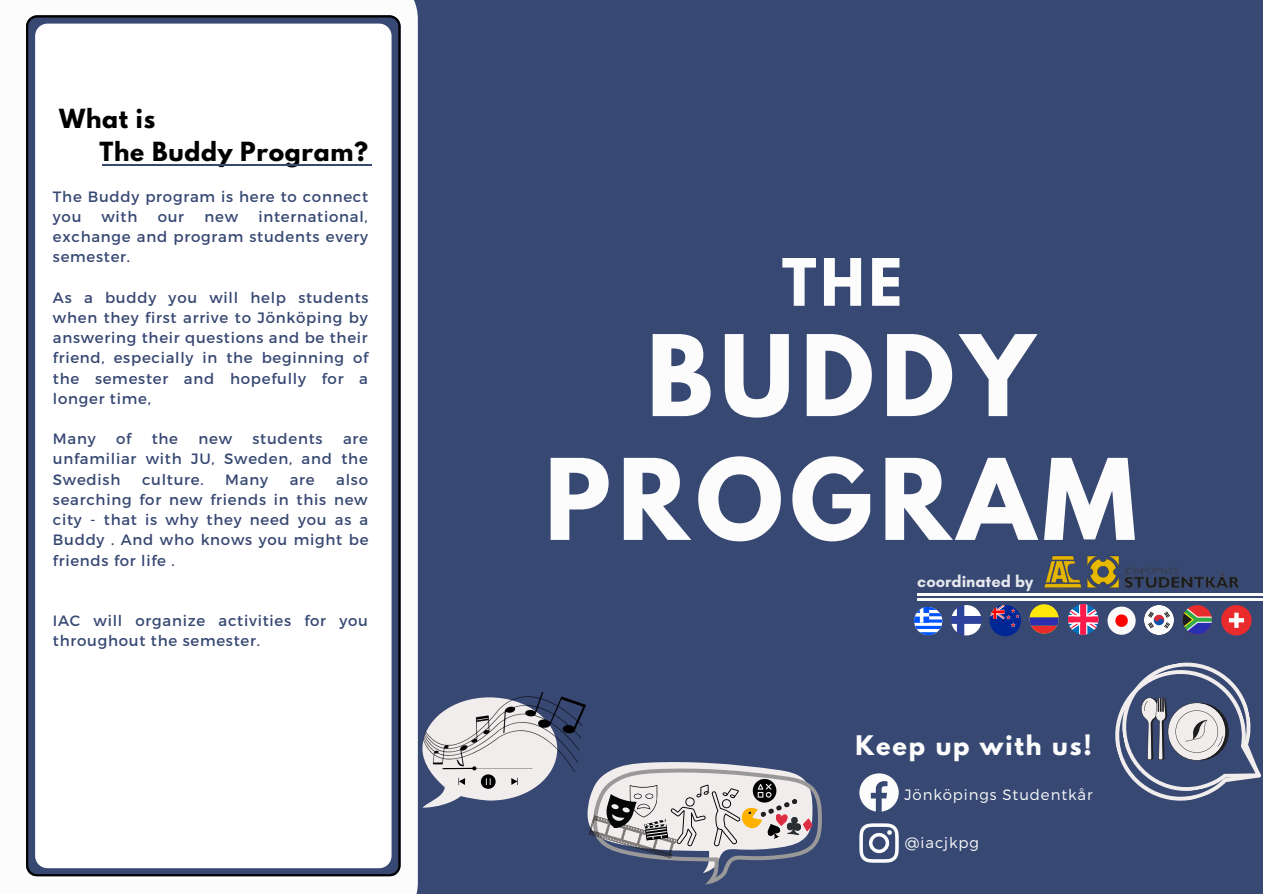
<style>
.page{position:relative;width:1263px;height:894px;background:#fff}
.page>*{position:absolute;margin:0;border:0;box-sizing:border-box;transform-origin:0 0}
.t1{font:700 99.45px/123.8px "League Spartan";letter-spacing:.07em;color:#fcfcfc;text-align:center}
.t2{font:700 57.9px "League Spartan";color:#fcfcfc}
.t3{font:700 23.85px "League Spartan";letter-spacing:.08em;color:#fcfcfc}
.t4{font:700 23.4px/33px "League Spartan";letter-spacing:.03em;color:#000}
.t5{font:700 16.5px "Glacial Indifference";color:#fcfcfc}
.t6{font:15px/20.2px "Montserrat";letter-spacing:.05em;color:#374873;text-align:justify}
.t7{font:300 15px "Montserrat";letter-spacing:.06em;color:#fcfcfc}
</style>
<div class="page">
<div style="left:0;top:0;width:1263px;height:893px;background:#374873"></div>
<div style="left:0;top:0;width:418px;height:893px;background:#fcfcfc"></div>
<svg style="left:26px;top:15px;width:375px;height:861px;background:#303c5b"></svg>
<svg style="left:35px;top:24px;width:357px;height:843px"></svg>
<hr style="left:102px;top:164px;width:270px;height:1px;background:#374873">
<svg style="left:859px;top:823px;width:40px;height:39px"></svg>
<svg style="left:859px;top:773px;width:40px;height:38px"></svg>
<svg style="left:1115px;top:662px;width:147px;height:139px"></svg>
<img style="left:521px;top:692px;width:65px;height:79px">
<svg style="left:422px;top:697px;width:135px;height:110px"></svg>
<svg style="left:587px;top:762px;width:235px;height:122px"></svg>
<svg style="left:1183px;top:605px;width:29px;height:29px"></svg>
<svg style="left:1183px;top:608px;width:29px;height:26px"></svg>
<svg style="left:990px;top:604px;width:31px;height:32px"></svg>
<div style="left:1029px;top:604px;width:30px;height:29px;background:#ffe70e;border-radius:50%"></div>
<svg style="left:1029px;top:617px;width:30px;height:16px"></svg>
<div style="left:1221px;top:605px;width:31px;height:30px;background:#e92b2b;border-radius:50%"></div>
<svg style="left:1229px;top:612px;width:15px;height:15px"></svg>
<svg style="left:951px;top:605px;width:30px;height:30px"></svg>
<svg style="left:914px;top:607px;width:28px;height:29px"></svg>
<svg style="left:1107px;top:606px;width:29px;height:28px"></svg>
<img style="left:1145px;top:605px;width:29px;height:29px">
<svg style="left:1068px;top:604px;width:30px;height:30px"></svg>
<img style="left:1044px;top:555px;width:195px;height:35px">
<hr style="left:917px;top:593px;width:346px;height:3px;background:#fcfcfc">
<hr style="left:917px;top:598px;width:346px;height:2px;background:#fcfcfc">
<h3 class="t4" style="left:100px;top:105px;width:270px;text-indent:-40px">What is<br>The Buddy Program?</h3>
<p class="t6" style="left:53px;top:185px;width:317px">The Buddy program is here to connect you</p>
<p class="t6" style="left:53px;top:205px;width:317px;text-indent:206px">international, exchange and program students every semester.</p>
<p class="t6" style="left:53px;top:286px;width:317px">As a buddy you will help students when they first arrive to Jönköping by answering their questions and be their friend, especially in the beginning of the semester and hopefully for a longer time,</p>
<p class="t6" style="left:53px;top:428px;width:44px">Many</p>
<p class="t6" style="left:116px;top:428px;width:17px">of</p>
<p class="t6" style="left:152px;top:428px;width:28px">the</p>
<p class="t6" style="left:198px;top:428px;width:35px">new</p>
<p class="t6" style="left:252px;top:428px;width:72px">students</p>
<p class="t6" style="left:101px;top:205px;width:37px">with</p>
<p class="t6" style="left:158px;top:205px;width:28px">our</p>
<p class="t6" style="left:205px;top:205px;width:35px">new</p>
<p class="t6" style="left:53px;top:428px;width:317px;text-indent:290px">are unfamiliar with JU, Sweden, and the Swedish</p>
<p class="t6" style="left:53px;top:468px;width:317px;text-indent:283px">also searching for new friends in this new city - that is why they need you as a Buddy . And who knows you might be friends for life .</p>
<p class="t6" style="left:142px;top:468px;width:63px">culture.</p>
<p class="t6" style="left:225px;top:468px;width:44px">Many</p>
<p class="t6" style="left:290px;top:468px;width:26px">are</p>
<p class="t6" style="left:53px;top:610px;width:317px">IAC will organize activities for you throughout the semester.</p>
<h2 class="t2" style="left:782px;top:253px;width:122px">THE</h2>
<h1 class="t1" style="left:545px;top:327px;width:593px">BUDDY<br>PROGRAM</h1>
<p class="t5" style="left:917px;top:571px;width:118px">coordinated by</p>
<h3 class="t3" style="left:856px;top:733px;width:238px">Keep up with us!</h3>
<p class="t7" style="left:904px;top:784px;width:190px">Jönköpings Studentkår</p>
<p class="t7" style="left:905px;top:832px;width:76px">@iacjkpg</p>
</div>
